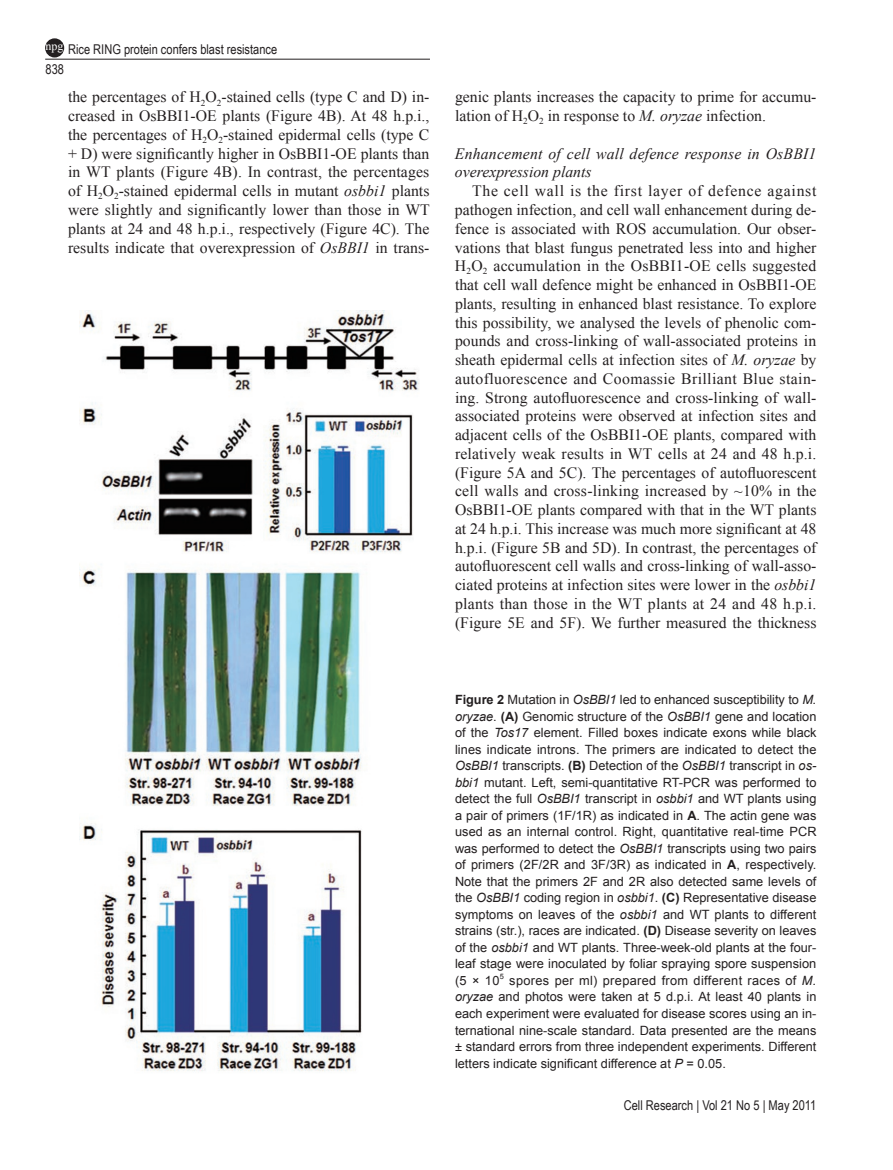
<style>
.page{position:relative;width:893px;height:1170px;background:#fff}
.page>*{position:absolute;margin:0;border:0;box-sizing:border-box;transform-origin:0 0}
.t1{font:15.75px/18.8px "Times New Roman";color:#231f20;text-align:justify}
.t2{font:15.75px "Times New Roman PSMT2";color:#231f20}
.t3{font:italic 15.75px/18.8px "Times New Roman";letter-spacing:.01em;color:#231f20}
.t4{font:13.5px "Arial Narrow";color:#231f20}
.t5{font:12.75px/16.5px "Arial MT2";color:#231f20;text-align:justify}
.t6{font:12.75px "Arial";color:#231f20}
.t7{font:12px "Times New Roman";color:#fff}
.t8{font:7.5px "Arial MT2";color:#231f20}
.s1{font-style:italic}
.s2{font-family:"Times New Roman"}
.s3{font-family:"Arial";font-weight:700}
.s4{font-family:"Arial";font-style:italic}
.s5{font-family:"Arial MT2"}
</style>
<div class="page">
<hr style="left:45px;top:59px;width:385px;height:1px;background:#231f20">
<div style="left:46px;top:39px;width:17px;height:18px;background:#231f20;border-radius:50%"></div>
<div style="left:45px;top:38px;width:19px;height:19px;border:2px solid #231f20;border-radius:50%"></div>
<img style="left:80px;top:310px;width:340px;height:761px">
<p class="t4" style="left:68px;top:39px;width:211px">Rice RING protein confers blast resistance</p>
<p class="t7" style="left:46px;top:38px;width:19px">npg</p>
<p class="t4" style="left:46px;top:59px;width:20px">838</p>
<p class="t1" style="left:68px;top:88px;width:363px">the percentages of H<sub>2</sub>O<sub>2</sub>-stained cells (type C and D) in&shy;creased in OsBBI1-OE plants (Figure 4B). At 48 h.p.i., the percentages of H<sub>2</sub>O<sub>2</sub>-stained epidermal cells (type C</p>
<p class="t2" style="left:68px;top:143px;width:363px">+ D) were significantly higher in OsBBI1-OE plants than</p>
<p class="t1" style="left:68px;top:162px;width:363px">in WT plants (Figure 4B). In contrast, the percentages of H<sub>2</sub>O<sub>2</sub>-stained epidermal cells in mutant <span class="s1">osbbi1</span> plants</p>
<p class="t2" style="left:68px;top:199px;width:363px">were slightly and significantly lower than those in WT</p>
<p class="t1" style="left:68px;top:219px;width:363px">plants at 24 and 48 h.p.i., respectively (Figure 4C). The results indicate that overexpression of <span class="s1">OsBBI1</span> in trans-</p>
<p class="t1" style="left:455px;top:87px;width:363px">genic plants increases the capacity to prime for accumu&shy;lation of H<sub>2</sub>O<sub>2</sub> in response to <span class="s1">M. oryzae</span> infection.</p>
<p class="t3" style="left:455px;top:144px;width:363px">Enhancement of cell wall defence response in OsBBI1 overexpression plants</p>
<p class="t1" style="left:455px;top:181px;width:363px;text-indent:17px">The cell wall is the first layer of defence against pathogen infection, and cell wall enhancement during de&shy;fence is associated with ROS accumulation. Our obser&shy;vations that blast fungus penetrated less into and higher H<sub>2</sub>O<sub>2</sub> accumulation in the OsBBI1-OE cells suggested that cell wall defence might be enhanced in OsBBI1-OE plants, resulting in enhanced blast resistance. To explore this possibility, we analysed the levels of phenolic com&shy;pounds and cross-linking of wall-associated proteins in sheath epidermal cells at infection sites of <span class="s1">M. oryzae</span> by autofluorescence and Coomassie Brilliant Blue stain-</p>
<p class="t2" style="left:455px;top:386px;width:363px">ing. Strong autofluorescence and cross-linking of wall-</p>
<p class="t1" style="left:455px;top:406px;width:363px">associated proteins were observed at infection sites and adjacent cells of the OsBBI1-OE plants, compared with relatively weak results in WT cells at 24 and 48 h.p.i.</p>
<p class="t2" style="left:455px;top:461px;width:363px"><span class="s2">(Figure 5A and 5C</span>). The percentages of autofluorescent</p>
<p class="t1" style="left:455px;top:481px;width:363px">cell walls and cross-linking increased by ~10% in the<br>OsBBI1-OE plants compared with that in the WT plants</p>
<p class="t2" style="left:455px;top:518px;width:363px">at 24 h.p.i. This increase was much more significant at 48</p>
<p class="t1" style="left:455px;top:537px;width:363px">h.p.i. (Figure 5B and 5D). In contrast, the percentages of</p>
<p class="t2" style="left:455px;top:555px;width:363px">autofluorescent cell walls and cross-linking of wall-asso<span class="s2">-</span></p>
<p class="t1" style="left:455px;top:575px;width:363px">ciated proteins at infection sites were lower in the <span class="s1">osbbi1 </span>plants than those in the WT plants at 24 and 48 h.p.i. (Figure 5E and 5F). We further measured the thickness</p>
<p class="t5" style="left:455px;top:691px;width:363px"><span class="s3">Figure 2</span> Mutation in <span class="s4">OsBBI1</span> led to enhanced susceptibility to <span class="s4">M. oryzae</span>. <span class="s3">(A)</span> Genomic structure of the <span class="s4">OsBBI1</span> gene and location of the <span class="s4">Tos17</span> element. Filled boxes indicate exons while black lines indicate introns. The primers are indicated to detect the <span class="s4">OsBBI1</span> transcripts. <span class="s3">(B)</span> Detection of the <span class="s4">OsBBI1</span> transcript in <span class="s4">os&shy;bbi1</span> mutant. Left, semi-quantitative RT-PCR was performed to detect the full <span class="s4">OsBBI1</span> transcript in <span class="s4">osbbi1</span> and WT plants using a pair of primers (1F/1R) as indicated in <span class="s3">A</span>. The actin gene was used as an internal control. Right, quantitative real-time PCR was performed to detect the <span class="s4">OsBBI1</span> transcripts using two pairs of primers (2F/2R and 3F/3R) as indicated in <span class="s3">A</span>, respectively.<br>Note that the primers 2F and 2R also detected same levels of the <span class="s4">OsBBI1</span> coding region in <span class="s4">osbbi1</span>. <span class="s3">(C)</span> Representative disease symptoms on leaves of the <span class="s4">osbbi1</span> and WT plants to different strains (str.), races are indicated. <span class="s3">(D)</span> Disease severity on leaves of the <span class="s4">osbbi1</span> and WT plants. Three-week-old plants at the four&shy;leaf stage were inoculated by foliar spraying spore suspension (5 × 10</p>
<p class="t8" style="left:500px;top:971px;width:6px">5</p>
<p class="t5" style="left:455px;top:972px;width:363px;text-indent:54px">spores per ml) prepared from different races of <span class="s4">M. oryzae</span> and photos were taken at 5 d.p.i. At least 40 plants in each experiment were evaluated for disease scores using an in&shy;ternational nine-scale standard. Data presented are the means ± standard errors from three independent experiments. Different</p>
<p class="t6" style="left:455px;top:1054px;width:272px">letters indicate significant difference at <span class="s1">P</span> <span class="s5">= 0.05.</span></p>
<p class="t4" style="left:624px;top:1094px;width:194px">Cell Research | Vol 21 No 5 | May 2011</p>
</div>
